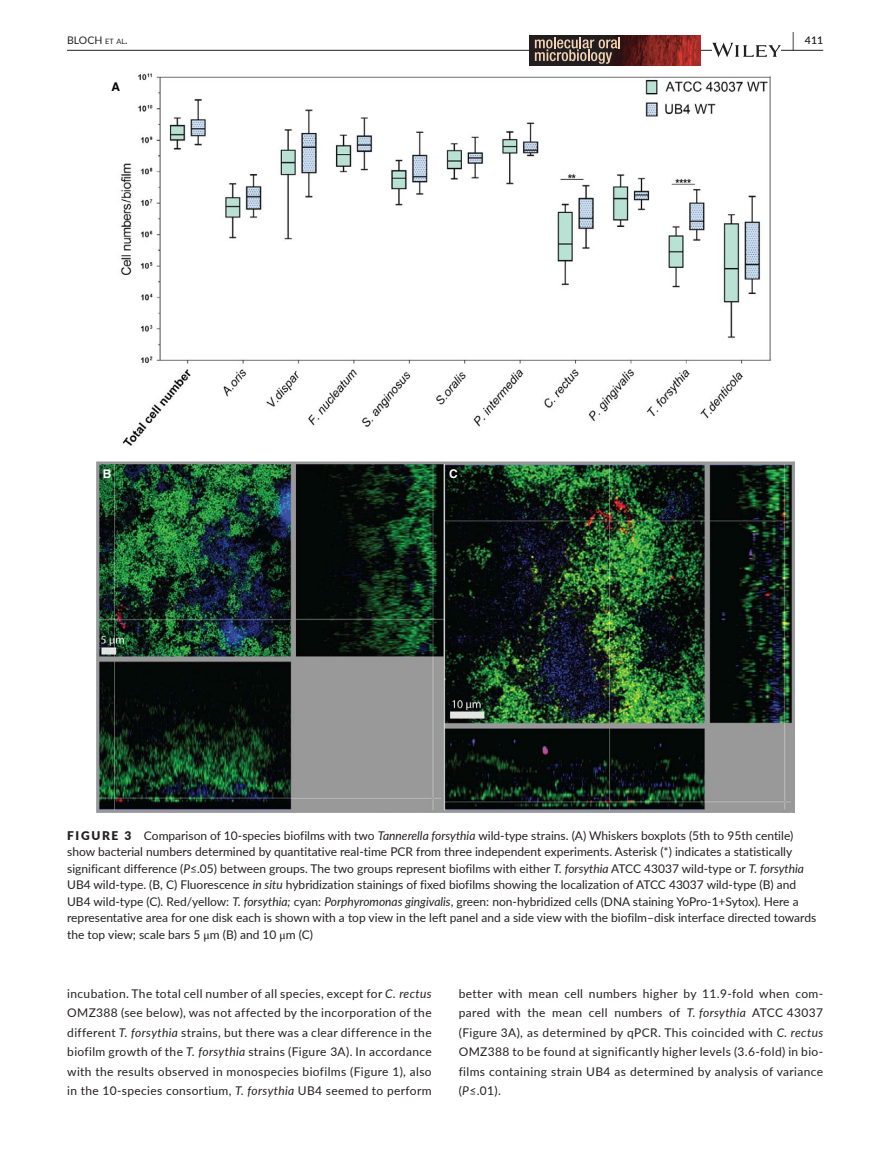
<style>
.page{position:relative;width:893px;height:1174px;background:#fff}
.page>*{position:absolute;margin:0;border:0;box-sizing:border-box;transform-origin:0 0}
.t1{font:600 19.5px "Lato";color:#231f20;scale:.48 1}
.t2{font:12px/19.5px "Lato";color:#231f20;text-align:justify}
.t3{font:700 12px "Helvetica";color:#fff}
.t4{font:700 12px "Helvetica";color:#000}
.t5{font:10.5px "Lato";color:#231f20}
.t6{font:600 10.5px "Lato";color:#231f20}
.s1{font-size:7.35px}
.s2{font-weight:900}
.s3{font-style:italic}
.s4{font-family:"STIX"}
</style>
<div class="page">
<hr style="left:67px;top:50px;width:756px;height:1px;background:#231f20">
<img style="left:530px;top:35px;width:170px;height:30px">
<svg style="left:535px;top:37px;width:85px;height:27px;background:#66574e"></svg>
<svg style="left:712px;top:43px;width:69px;height:14px"></svg>
<img style="left:96px;top:73px;width:698px;height:739px">
<h1 class="t1" style="left:792px;top:26px;width:7px">|</h1>
<p class="t5" style="left:67px;top:33px;width:62px">BLOCH <span class="s1">et al</span>.</p>
<p class="t6" style="left:805px;top:33px;width:20px">411</p>
<p class="t4" style="left:112px;top:79px;width:10px">A</p>
<p class="t3" style="left:103px;top:467px;width:10px">B</p>
<p class="t3" style="left:449px;top:467px;width:10px">C</p>
<p class="t2" style="left:67px;top:826px;width:751px;line-height:16.5px;text-align:left"><span class="s2">FIGURE 3</span> Comparison of 10-species biofilms with two <span class="s3">Tannerella forsythia</span> wild-type strains. (A) Whiskers boxplots (5th to 95th centile) show bacterial numbers determined by quantitative real-time PCR from three independent experiments. Asterisk (*) indicates a statistically significant difference (<span class="s3">P</span>≤.05) between groups. The two groups represent biofilms with either <span class="s3">T. forsythia</span> ATCC 43037 wild-type or <span class="s3">T. forsythia </span>UB4 wild-type. (B, C) Fluorescence <span class="s3">in situ</span> hybridization stainings of fixed biofilms showing the localization of ATCC 43037 wild-type (B) and UB4 wild-type (C). Red/yellow: <span class="s3">T. forsythia;</span> cyan: <span class="s3">Porphyromonas gingivalis</span>, green: non-hybridized cells (DNA staining YoPro-1+Sytox). Here a representative area for one disk each is shown with a top view in the left panel and a side view with the biofilm–disk interface directed towards the top view; scale bars 5 <span class="s4">μ</span>m (B) and 10 <span class="s4">μ</span>m (C)</p>
<p class="t2" style="left:67px;top:983px;width:366px">incubation. The total cell number of all species, except for <span class="s3">C. rectus </span>OMZ388 (see below), was not affected by the incorporation of the different <span class="s3">T. forsythia</span> strains, but there was a clear difference in the biofilm growth of the <span class="s3">T. forsythia</span> strains (Figure 3A). In accordance with the results observed in monospecies biofilms (Figure 1), also in the 10-species consortium, <span class="s3">T. forsythia</span> UB4 seemed to perform</p>
<p class="t2" style="left:459px;top:983px;width:366px">better with mean cell numbers higher by 11.9-fold when com&shy;pared with the mean cell numbers of <span class="s3">T. forsythia</span> ATCC 43037 (Figure 3A), as determined by qPCR. This coincided with <span class="s3">C. rectus </span>OMZ388 to be found at significantly higher levels (3.6-fold) in bio&shy;films containing strain UB4 as determined by analysis of variance (<span class="s3">P</span>≤.01).</p>
</div>
